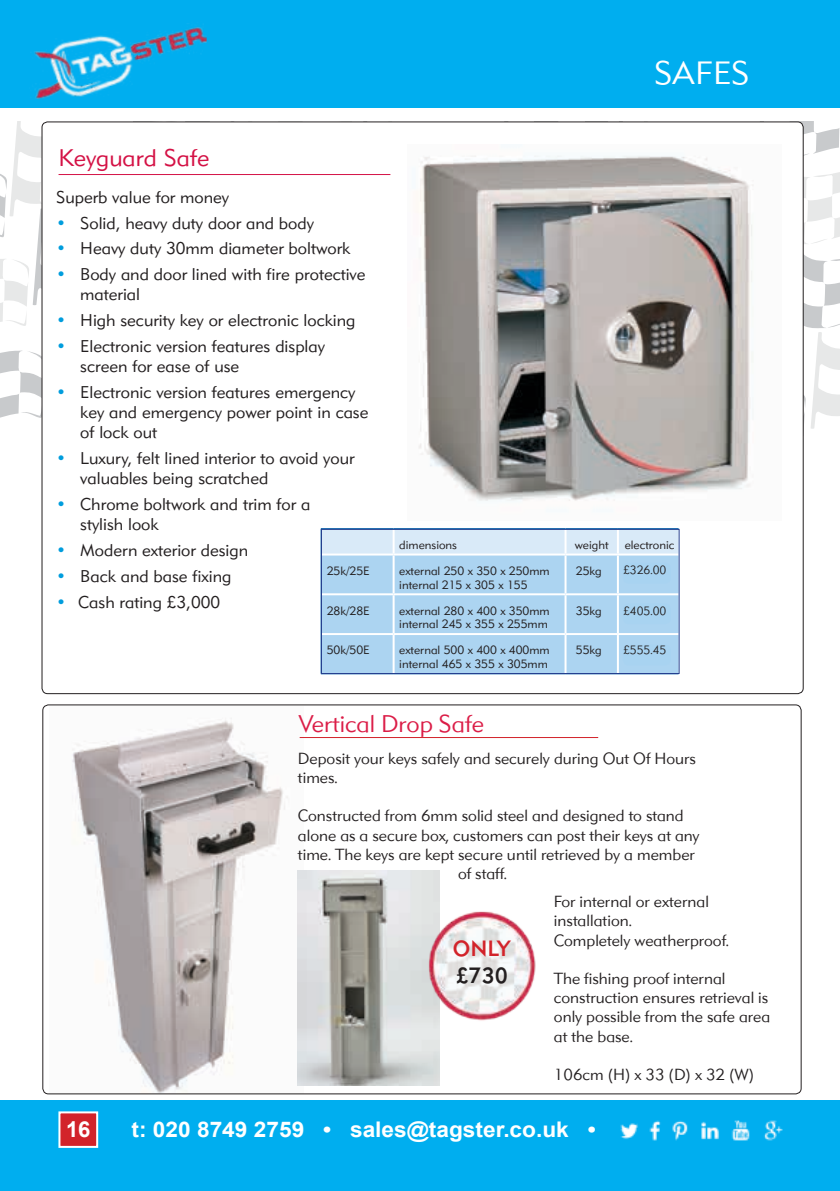
<style>
.page{position:relative;width:840px;height:1191px;background:#fff}
.page>*{position:absolute;margin:0;border:0;box-sizing:border-box;transform-origin:0 0}
.t1{font:300 32px "DH Sans";color:#fff;scale:1.05 1}
.t2{font:300 24px "DH Sans";color:#db1d47}
.t3{font:23.8px "Geometric 415 BT Lite A";color:#d41145}
.t4{font:500 22px "DH Sans";color:#d2232a}
.t5{font:500 22px "DH Sans";color:#231f20}
.t6{font:700 22px "Arial";color:#fff}
.t7{font:700 21.6px "Arial";color:#fff;scale:1.05 1}
.t8{font:16.8px/20.2px "Geometric 415 BT Lite A";color:#231f20}
.t9{font:300 16px/19.2px "DH Sans";color:#231f20}
.t10{font:300 12px "DH Sans";color:#231f20;scale:.96 1}
.t11{font:11.8px/13.8px "Geometric 415 BT Lite A";color:#231f20}
.s1{color:#009ddd}
</style>
<div class="page">
<div style="left:0;top:0;width:839px;height:108px;background:#00aeef"></div>
<div style="left:0;top:1100px;width:839px;height:91px;background:#00aeef"></div>
<img style="left:620px;top:1120px;width:163px;height:21px">
<div style="left:58px;top:1111px;width:40px;height:36px;background:#d2232a;border:2px solid #fff"></div>
<svg style="left:839px;top:1165px;width:1px;height:26px"></svg>
<img style="left:34px;top:27px;width:173px;height:72px">
<div style="left:323px;top:555px;width:354px;height:117px;background:#acd4f1"></div>
<hr style="left:392px;top:555px;width:2px;height:38px;background:#fff">
<hr style="left:564px;top:555px;width:2px;height:38px;background:#fff">
<hr style="left:616px;top:555px;width:2px;height:38px;background:#fff">
<hr style="left:321px;top:593px;width:72px;height:2px;background:#fff">
<hr style="left:393px;top:593px;width:172px;height:2px;background:#fff">
<hr style="left:392px;top:595px;width:2px;height:38px;background:#fff">
<hr style="left:565px;top:593px;width:52px;height:2px;background:#fff">
<hr style="left:564px;top:595px;width:2px;height:38px;background:#fff">
<hr style="left:617px;top:593px;width:63px;height:2px;background:#fff">
<hr style="left:616px;top:595px;width:2px;height:38px;background:#fff">
<hr style="left:321px;top:633px;width:72px;height:2px;background:#fff">
<hr style="left:393px;top:633px;width:172px;height:2px;background:#fff">
<hr style="left:392px;top:635px;width:2px;height:38px;background:#fff">
<hr style="left:565px;top:633px;width:52px;height:2px;background:#fff">
<hr style="left:564px;top:635px;width:2px;height:38px;background:#fff">
<hr style="left:617px;top:633px;width:63px;height:2px;background:#fff">
<hr style="left:616px;top:635px;width:2px;height:38px;background:#fff">
<svg style="left:320px;top:528px;width:358px;height:26px;background:#d2e5f5"></svg>
<hr style="left:320px;top:554px;width:1px;height:40px;background:#005daa">
<hr style="left:320px;top:594px;width:1px;height:40px;background:#005daa">
<hr style="left:320px;top:634px;width:1px;height:39px;background:#005daa">
<img style="left:445px;top:475px;width:305px;height:26px">
<svg style="left:0;top:122px;width:840px;height:353px"></svg>
<img style="left:72px;top:718px;width:231px;height:374px">
<img style="left:297px;top:870px;width:142px;height:215px">
<img style="left:424px;top:907px;width:112px;height:116px">
<div style="left:678px;top:523px;width:78px;height:160px;border:1px solid #fff;border-radius:6px"></div>
<div style="left:321px;top:529px;width:358px;height:145px;border:1px solid #25408f"></div>
<hr style="left:299px;top:737px;width:299px;height:1px;background:#d2232a">
<div style="left:622px;top:563px;width:48px;height:20px;background:#a8d3f1;border-radius:6px"></div>
<div style="left:622px;top:603px;width:48px;height:21px;background:#a8d3f1;border-radius:6px"></div>
<div style="left:622px;top:644px;width:48px;height:21px;background:#a8d3f1;border-radius:6px"></div>
<h3 class="t3" style="left:58px;top:143px;width:152px">Keyguard Safe</h3>
<h1 class="t1" style="left:654px;top:54px;width:92px">SAFES</h1>
<p class="t8" style="left:56px;top:187px;width:174px">Superb value for money</p>
<p class="t8" style="left:56px;top:212px;width:259px"><span class="s1">•</span> Solid, heavy duty door and body</p>
<p class="t8" style="left:56px;top:238px;width:295px"><span class="s1">•</span> Heavy duty 30mm diameter boltwork</p>
<p class="t8" style="left:80px;top:264px;width:286px;text-indent:-24px"><span class="s1">•</span> Body and door lined with fire protective material</p>
<p class="t8" style="left:56px;top:310px;width:300px"><span class="s1">•</span> High security key or electronic locking</p>
<p class="t8" style="left:80px;top:336px;width:246px;text-indent:-24px"><span class="s1">•</span> Electronic version features display screen for ease of use</p>
<p class="t8" style="left:80px;top:382px;width:289px;text-indent:-24px"><span class="s1">•</span> Electronic version features emergency key and emergency power point in case of lock out</p>
<p class="t8" style="left:80px;top:448px;width:276px;text-indent:-24px"><span class="s1">•</span> Luxury, felt lined interior to avoid your valuables being scratched</p>
<p class="t8" style="left:80px;top:494px;width:231px;text-indent:-24px"><span class="s1">•</span> Chrome boltwork and trim for a stylish look</p>
<p class="t8" style="left:56px;top:540px;width:193px"><span class="s1">•</span> Modern exterior design</p>
<p class="t8" style="left:56px;top:565px;width:177px"><span class="s1">•</span> Back and base fixing</p>
<p class="t8" style="left:56px;top:591px;width:165px"><span class="s1">•</span> Cash rating £3,000</p>
<p class="t11" style="left:399px;top:538px;width:59px">dimensions</p>
<p class="t11" style="left:574px;top:538px;width:35px">weight</p>
<p class="t11" style="left:624px;top:538px;width:51px">electronic</p>
<p class="t10" style="left:622px;top:563px;width:47px">£326.00</p>
<p class="t10" style="left:622px;top:603px;width:47px">£405.00</p>
<p class="t10" style="left:622px;top:643px;width:47px">£555.45</p>
<p class="t11" style="left:326px;top:563px;width:45px">25k/25E</p>
<p class="t11" style="left:399px;top:563px;width:152px">external 250 x 350 x 250mm internal 215 x 305 x 155</p>
<p class="t11" style="left:575px;top:563px;width:27px">25kg</p>
<p class="t11" style="left:624px;top:563px;width:46px">£310.50</p>
<p class="t11" style="left:326px;top:603px;width:45px">28k/28E</p>
<p class="t11" style="left:399px;top:603px;width:152px">external 280 x 400 x 350mm internal 245 x 355 x 255mm</p>
<p class="t11" style="left:575px;top:603px;width:27px">35kg</p>
<p class="t11" style="left:624px;top:603px;width:46px">£385.25</p>
<p class="t11" style="left:326px;top:643px;width:45px">50k/50E</p>
<p class="t11" style="left:399px;top:643px;width:152px">external 500 x 400 x 400mm internal 465 x 355 x 305mm</p>
<p class="t11" style="left:575px;top:643px;width:27px">55kg</p>
<p class="t11" style="left:632px;top:643px;width:29px">£529</p>
<h2 class="t2" style="left:298px;top:709px;width:187px">Vertical Drop Safe</h2>
<p class="t9" style="left:298px;top:748px;width:399px">Deposit your keys safely and securely during Out Of Hours times.</p>
<p class="t9" style="left:298px;top:806px;width:387px">Constructed from 6mm solid steel and designed to stand</p>
<p class="t9" style="left:298px;top:825px;width:403px">alone as a secure box, customers can post their keys at any</p>
<p class="t9" style="left:298px;top:844px;width:398px">time. The keys are kept secure until retrieved by a member</p>
<p class="t9" style="left:458px;top:864px;width:50px">of staff.</p>
<h3 class="t6" style="left:66px;top:1114px;width:26px">16</h3>
<h3 class="t4" style="left:452px;top:935px;width:59px">ONLY</h3>
<h3 class="t5" style="left:455px;top:961px;width:54px">£730</h3>
<p class="t9" style="left:553px;top:892px;width:176px">For internal or external installation.<br>Completely weatherproof.</p>
<p class="t9" style="left:553px;top:968px;width:217px">The fishing proof internal construction ensures retrieval is only possible from the safe area at the base.</p>
<p class="t9" style="left:553px;top:1064px;width:202px">106cm (H) x 33 (D) x 32 (W)</p>
<p class="t7" style="left:131px;top:1115px;width:443px">t: 020 8749 2759 • sales@tagster.co.uk •</p>
</div>
